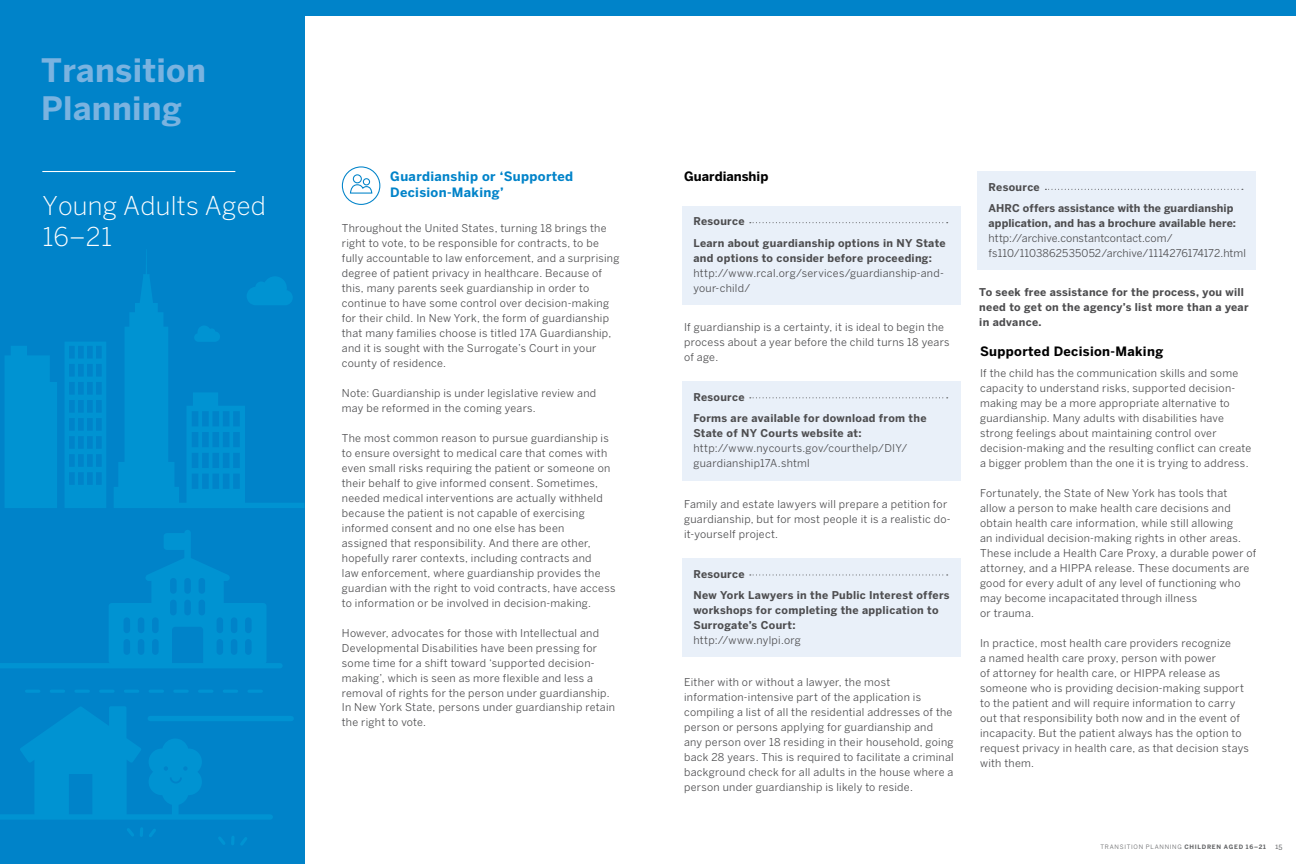
<style>
.page{position:relative;width:1296px;height:864px;background:#fff}
.page>*{position:absolute;margin:0;border:0;box-sizing:border-box;transform-origin:0 0}
.t1{font:700 32.1px/38.5px "Benton Sans";letter-spacing:.01em;color:#7ab3e0}
.t2{font:300 25.7px/30.8px "Benton Sans";letter-spacing:.01em;color:#fff}
.t3{font:700 12.8px/16px "Benton Sans";letter-spacing:.025em;color:#0083c9}
.t4{font:700 12.8px "Benton Sans";letter-spacing:.025em;color:#000}
.t5{font:700 12.8px "Benton Sans";color:#000}
.t6{font:10.7px/15px "Benton Sans";letter-spacing:.025em;color:#4d4d4f}
.t7{font:700 10.7px/21.4px "Benton Sans";letter-spacing:.025em;color:#4d4d4f}
.t8{font:10.7px/15px "Benton Sans";letter-spacing:.005em;color:#4d4d4f}
.t9{font:700 10.7px "Benton Sans";letter-spacing:.005em;color:#4d4d4f}
.t10{font:500 8.5px "Archer";color:#636466}
.t11{font:6px "Benton Sans";letter-spacing:.125em;color:#636466}
.s1{font-weight:700}
</style>
<div class="page">
<div style="left:682px;top:558px;width:278px;height:99px;background:#e9f0f9"></div>
<div style="left:682px;top:382px;width:278px;height:99px;background:#e9f0f9"></div>
<div style="left:682px;top:206px;width:278px;height:98px;background:#e9f0f9"></div>
<svg style="left:349px;top:174px;width:24px;height:20px"></svg>
<div style="left:342px;top:166px;width:38px;height:39px;border:1px solid #0083c9;border-radius:50%"></div>
<div style="left:977px;top:172px;width:279px;height:98px;background:#e9f0f9"></div>
<svg style="left:750px;top:222px;width:198px;height:1px"></svg>
<svg style="left:750px;top:397px;width:198px;height:1px"></svg>
<svg style="left:750px;top:574px;width:198px;height:2px"></svg>
<svg style="left:1045px;top:189px;width:198px;height:1px"></svg>
<div style="left:0;top:0;width:305px;height:864px;background:#0083c9"></div>
<svg style="left:187px;top:393px;width:58px;height:110px"></svg>
<svg style="left:114px;top:252px;width:65px;height:256px"></svg>
<svg style="left:65px;top:342px;width:41px;height:166px"></svg>
<div style="left:5px;top:346px;width:52px;height:162px;background:#0093d2"></div>
<svg style="left:20px;top:706px;width:121px;height:108px"></svg>
<svg style="left:27px;top:690px;width:234px;height:3px"></svg>
<div style="left:0;top:663px;width:280px;height:5px;background:#0093d2"></div>
<div style="left:0;top:814px;width:270px;height:6px;background:#0093d2"></div>
<div style="left:150px;top:716px;width:141px;height:5px;background:#0093d2"></div>
<div style="left:158px;top:503px;width:147px;height:5px;background:#0093d2"></div>
<svg style="left:218px;top:836px;width:29px;height:9px"></svg>
<svg style="left:127px;top:827px;width:29px;height:10px"></svg>
<svg style="left:247px;top:276px;width:46px;height:29px"></svg>
<svg style="left:194px;top:326px;width:26px;height:16px"></svg>
<svg style="left:149px;top:739px;width:53px;height:75px"></svg>
<svg style="left:109px;top:558px;width:157px;height:105px"></svg>
<div style="left:184px;top:530px;width:7px;height:33px;background:#0093d2;border-radius:3px"></div>
<svg style="left:164px;top:533px;width:20px;height:17px"></svg>
<hr style="left:42px;top:171px;width:193px;height:1px;background:#fff">
<div style="left:0;top:0;width:1296px;height:16px;background:#0083c9"></div>
<h1 class="t1" style="left:41px;top:50px;width:166px">Transition<br>Planning</h1>
<h2 class="t2" style="left:42px;top:190px;width:225px">Young Adults Aged<br>16–21</h2>
<p class="t5" style="left:684px;top:169px;width:86px">Guardianship</p>
<p class="t3" style="left:390px;top:169px;width:185px">Guardianship or ‘Supported<br>Decision-Making’</p>
<p class="t7" style="left:989px;top:176px;width:246px">Resource<br>AHRC offers assistance with the guardianship</p>
<p class="t9" style="left:989px;top:217px;width:249px">application, and has a brochure available here:</p>
<p class="t8" style="left:989px;top:231px;width:259px">http://archive.constantcontact.com/ fs110/1103862535052/archive/1114276174172.html</p>
<p class="t7" style="left:693px;top:211px;width:254px">Resource<br>Learn about guardianship options in NY State</p>
<p class="t7" style="left:693px;top:247px;width:240px">and options to consider before proceeding:</p>
<p class="t6" style="left:693px;top:265px;width:252px">http://www.rcal.org/services/guardianship-and&shy;your-child/</p>
<p class="t6" style="left:342px;top:221px;width:279px">Throughout the United States, turning 18 brings the right to vote, to be responsible for contracts, to be fully accountable to law enforcement, and a surprising degree of patient privacy in healthcare. Because of this, many parents seek guardianship in order to continue to have some control over decision-making for their child. In New York, the form of guardianship that many families choose is titled 17A Guardianship, and it is sought with the Surrogate’s Court in your county of residence.</p>
<p class="t6" style="left:342px;top:385px;width:256px">Note: Guardianship is under legislative review and may be reformed in the coming years.</p>
<p class="t6" style="left:342px;top:430px;width:275px">The most common reason to pursue guardianship is to ensure oversight to medical care that comes with even small risks requiring the patient or someone on their behalf to give informed consent. Sometimes, needed medical interventions are actually withheld because the patient is not capable of exercising informed consent and no one else has been<br>assigned that responsibility. And there are other, hopefully rarer contexts, including contracts and<br>law enforcement, where guardianship provides the guardian with the right to void contracts, have access to information or be involved in decision-making.</p>
<p class="t6" style="left:342px;top:625px;width:275px">However, advocates for those with Intellectual and Developmental Disabilities have been pressing for some time for a shift toward ‘supported decision&shy;making’, which is seen as more flexible and less a removal of rights for the person under guardianship.<br>In New York State, persons under guardianship retain the right to vote.</p>
<p class="t7" style="left:979px;top:285px;width:271px;line-height:15px">To seek free assistance for the process, you will need to get on the agency’s list more than a year in advance.</p>
<p class="t6" style="left:684px;top:320px;width:267px">If guardianship is a certainty, it is ideal to begin the process about a year before the child turns 18 years of age.</p>
<p class="t4" style="left:980px;top:343px;width:185px">Supported Decision-Making</p>
<p class="t6" style="left:980px;top:366px;width:273px">If the child has the communication skills and some capacity to understand risks, supported decision&shy;making may be a more appropriate alternative to guardianship. Many adults with disabilities have strong feelings about maintaining control over decision-making and the resulting conflict can create a bigger problem than the one it is trying to address.</p>
<p class="t6" style="left:980px;top:485px;width:278px">Fortunately, the State of New York has tools that<br>allow a person to make health care decisions and obtain health care information, while still allowing<br>an individual decision-making rights in other areas.<br>These include a Health Care Proxy, a durable power of attorney, and a HIPPA release. These documents are good for every adult of any level of functioning who may become incapacitated through illness<br>or trauma.</p>
<p class="t6" style="left:980px;top:635px;width:270px">In practice, most health care providers recognize<br>a named health care proxy, person with power<br>of attorney for health care, or HIPPA release as someone who is providing decision-making support to the patient and will require information to carry out that responsibility both now and in the event of incapacity. But the patient always has the option to request privacy in health care, as that decision stays with them.</p>
<p class="t7" style="left:693px;top:386px;width:235px">Resource<br>Forms are available for download from the</p>
<p class="t7" style="left:693px;top:423px;width:170px">State of NY Courts website at:</p>
<p class="t6" style="left:693px;top:441px;width:215px">http://www.nycourts.gov/courthelp/DIY/ guardianship17A.shtml</p>
<p class="t6" style="left:684px;top:497px;width:268px">Family and estate lawyers will prepare a petition for guardianship, but for most people it is a realistic do&shy;it-yourself project.</p>
<p class="t7" style="left:693px;top:563px;width:258px">Resource<br>New York Lawyers in the Public Interest offers</p>
<p class="t7" style="left:693px;top:603px;width:247px;line-height:15px">workshops for completing the application to<br>Surrogate’s Court:</p>
<p class="t6" style="left:693px;top:633px;width:109px">http://www.nylpi.org</p>
<p class="t6" style="left:684px;top:674px;width:271px">Either with or without a lawyer, the most information-intensive part of the application is compiling a list of all the residential addresses of the person or persons applying for guardianship and any person over 18 residing in their household, going back 28 years. This is required to facilitate a criminal background check for all adults in the house where a person under guardianship is likely to reside.</p>
<p class="t11" style="left:1101px;top:843px;width:167px">TRANSITION PLANNING <span class="s1">CHILDREN AGED 16–21</span></p>
<p class="t10" style="left:1275px;top:840px;width:9px">15</p>
</div>
